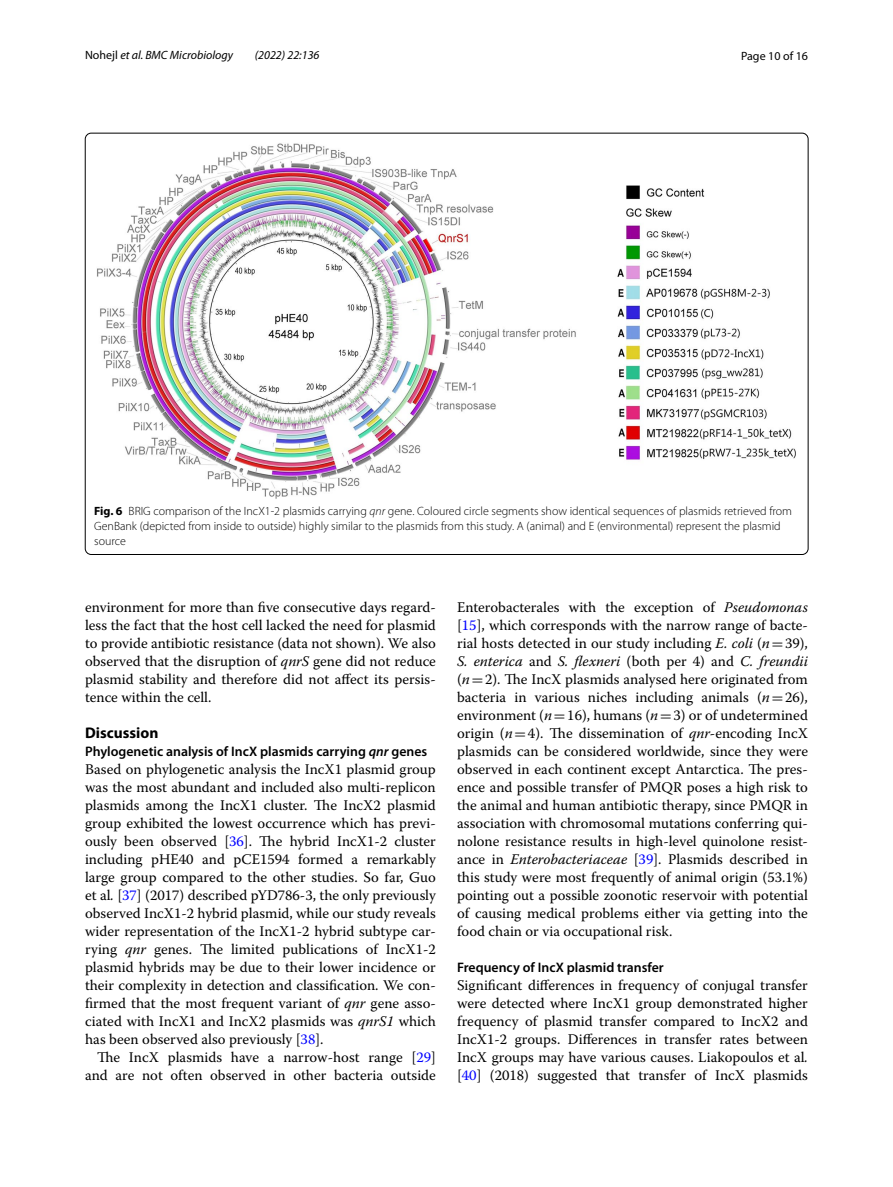
<style>
.page{position:relative;width:893px;height:1187px;background:#fff}
.page>*{position:absolute;margin:0;border:0;box-sizing:border-box;transform-origin:0 0}
.t1{font:700 15.45px "Myriad Pro";color:#000}
.t2{font:14.7px/18px "Warnock Pro";color:#000;text-align:justify}
.t3{font:600 13.8px "Myriad Pro";color:#000}
.t4{font:300 12px/15px "Myriad Pro";color:#000}
.t5{font:italic 12px "Myriad Pro";color:#000}
.t6{font:12px "Myriad Pro";color:#000}
.s1{font-style:normal}
.s2{font-weight:700}
.s3{font-style:italic}
.s4{color:#00f}
.s5{font-family:"MTSY"}
</style>
<div class="page">
<img style="left:97px;top:143px;width:699px;height:356px">
<p class="t5" style="left:85px;top:48px;width:149px"><span class="s1">Nohejl</span> et al. BMC Microbiology</p>
<p class="t5" style="left:255px;top:48px;width:66px">(2022) 22:136</p>
<p class="t6" style="left:741px;top:48px;width:68px">Page 10 of 16</p>
<p class="t4" style="left:94px;top:503px;width:699px"><span class="s2">Fig. 6</span> BRIG comparison of the IncX1-2 plasmids carrying <span class="s3">qnr</span> gene. Coloured circle segments show identical sequences of plasmids retrieved from<br>GenBank (depicted from inside to outside) highly similar to the plasmids from this study. A (animal) and E (environmental) represent the plasmid source</p>
<p class="t2" style="left:85px;top:597px;width:352px">environment for more than five consecutive days regard&shy;less the fact that the host cell lacked the need for plasmid to provide antibiotic resistance (data not shown). We also observed that the disruption of <span class="s3">qnrS</span> gene did not reduce plasmid stability and therefore did not affect its persis&shy;tence within the cell.</p>
<p class="t1" style="left:85px;top:722px;width:75px">Discussion</p>
<p class="t3" style="left:85px;top:742px;width:344px">Phylogenetic analysis of IncX plasmids carrying <span class="s3">qnr</span> genes</p>
<p class="t2" style="left:85px;top:759px;width:352px">Based on phylogenetic analysis the IncX1 plasmid group was the most abundant and included also multi-replicon plasmids among the IncX1 cluster. The IncX2 plasmid group exhibited the lowest occurrence which has previ&shy;ously been observed [<span class="s4">36</span>]. The hybrid IncX1-2 cluster including pHE40 and pCE1594 formed a remarkably large group compared to the other studies. So far, Guo et al<span class="s3">.</span> [<span class="s4">37</span>] (2017) described pYD786-3, the only previously observed IncX1-2 hybrid plasmid, while our study reveals wider representation of the IncX1-2 hybrid subtype car&shy;rying <span class="s3">qnr</span> genes. The limited publications of IncX1-2 plasmid hybrids may be due to their lower incidence or their complexity in detection and classification. We con&shy;firmed that the most frequent variant of <span class="s3">qnr</span> gene asso&shy;ciated with IncX1 and IncX2 plasmids was <span class="s3">qnrS1</span> which has been observed also previously [<span class="s4">38</span>].</p>
<p class="t2" style="left:85px;top:1047px;width:352px;text-align:right">The IncX plasmids have a narrow-host range [<span class="s4">29</span>] and are not often observed in other bacteria outside</p>
<p class="t2" style="left:457px;top:597px;width:352px">Enterobacterales with the exception of <span class="s3">Pseudomonas </span>[<span class="s4">15</span>], which corresponds with the narrow range of bacte&shy;rial hosts detected in our study including <span class="s3">E. coli</span> (<span class="s3">n</span><span class="s5">=</span>39), <span class="s3">S. enterica</span> and <span class="s3">S. flexneri</span> (both per 4) and <span class="s3">C. freundii </span>(<span class="s3">n</span><span class="s5">=</span>2). The IncX plasmids analysed here originated from bacteria in various niches including animals (<span class="s3">n</span><span class="s5">=</span>26), environment (<span class="s3">n</span><span class="s5">=</span>16), humans (<span class="s3">n</span><span class="s5">=</span>3) or of undetermined origin (<span class="s3">n</span><span class="s5">=</span>4). The dissemination of <span class="s3">qnr</span>-encoding IncX plasmids can be considered worldwide, since they were observed in each continent except Antarctica. The pres&shy;ence and possible transfer of PMQR poses a high risk to the animal and human antibiotic therapy, since PMQR in association with chromosomal mutations conferring qui&shy;nolone resistance results in high-level quinolone resist&shy;ance in <span class="s3">Enterobacteriaceae</span> [<span class="s4">39</span>]. Plasmids described in this study were most frequently of animal origin (53.1%) pointing out a possible zoonotic reservoir with potential of causing medical problems either via getting into the food chain or via occupational risk.</p>
<p class="t3" style="left:457px;top:958px;width:208px">Frequency of IncX plasmid transfer</p>
<p class="t2" style="left:457px;top:975px;width:352px">Significant differences in frequency of conjugal transfer were detected where IncX1 group demonstrated higher frequency of plasmid transfer compared to IncX2 and IncX1-2 groups. Differences in transfer rates between IncX groups may have various causes. Liakopoulos et al<span class="s3">. </span>[<span class="s4">40</span>] (2018) suggested that transfer of IncX plasmids</p>
</div>
